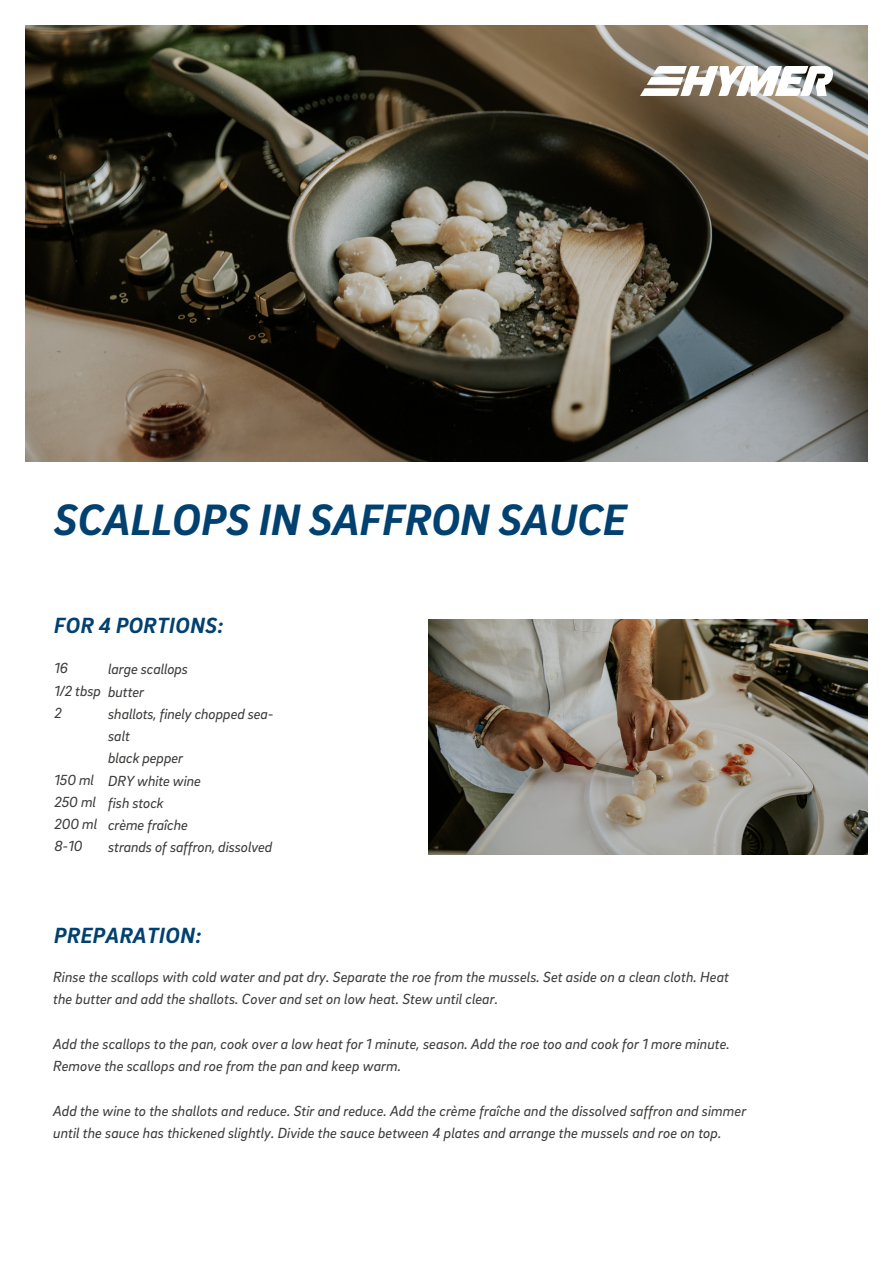
<style>
.page{position:relative;width:893px;height:1263px;background:#fff}
.page>*{position:absolute;margin:0;border:0;box-sizing:border-box;transform-origin:0 0}
.t1{font:italic 700 45px "Brix Sans";color:#004170}
.t2{font:italic 700 22.5px "Brix Sans";letter-spacing:.015em;color:#004170}
.t3{font:italic 15px/22.2px "Brix Sans";color:#3c3c3b}
</style>
<div class="page">
<img style="left:25px;top:25px;width:843px;height:436px">
<img style="left:640px;top:66px;width:192px;height:29px">
<img style="left:428px;top:620px;width:440px;height:234px">
<h1 class="t1" style="left:54px;top:490px;width:574px">SCALLOPS IN SAFFRON SAUCE</h1>
<h2 class="t2" style="left:54px;top:610px;width:171px">FOR 4 PORTIONS:</h2>
<p class="t3" style="left:54px;top:657px;width:48px">16<br>1/2 tbsp<br>2</p>
<p class="t3" style="left:108px;top:658px;width:167px">large scallops<br>butter<br>shallots, finely chopped sea&shy;salt<br>black pepper<br>DRY white wine<br>fish stock<br>crème fraîche<br>strands of saffron, dissolved</p>
<p class="t3" style="left:54px;top:768px;width:44px">150 ml<br>250 ml<br>200 ml<br>8-10</p>
<h2 class="t2" style="left:54px;top:920px;width:149px">PREPARATION:</h2>
<p class="t3" style="left:53px;top:965px;width:677px">Rinse the scallops with cold water and pat dry. Separate the roe from the mussels. Set aside on a clean cloth. Heat the butter and add the shallots. Cover and set on low heat. Stew until clear.</p>
<p class="t3" style="left:53px;top:1032px;width:678px">Add the scallops to the pan, cook over a low heat for 1 minute, season. Add the roe too and cook for 1 more minute.<br>Remove the scallops and roe from the pan and keep warm.</p>
<p class="t3" style="left:53px;top:1099px;width:695px">Add the wine to the shallots and reduce. Stir and reduce. Add the crème fraîche and the dissolved saffron and simmer until the sauce has thickened slightly. Divide the sauce between 4 plates and arrange the mussels and roe on top.</p>
</div>
